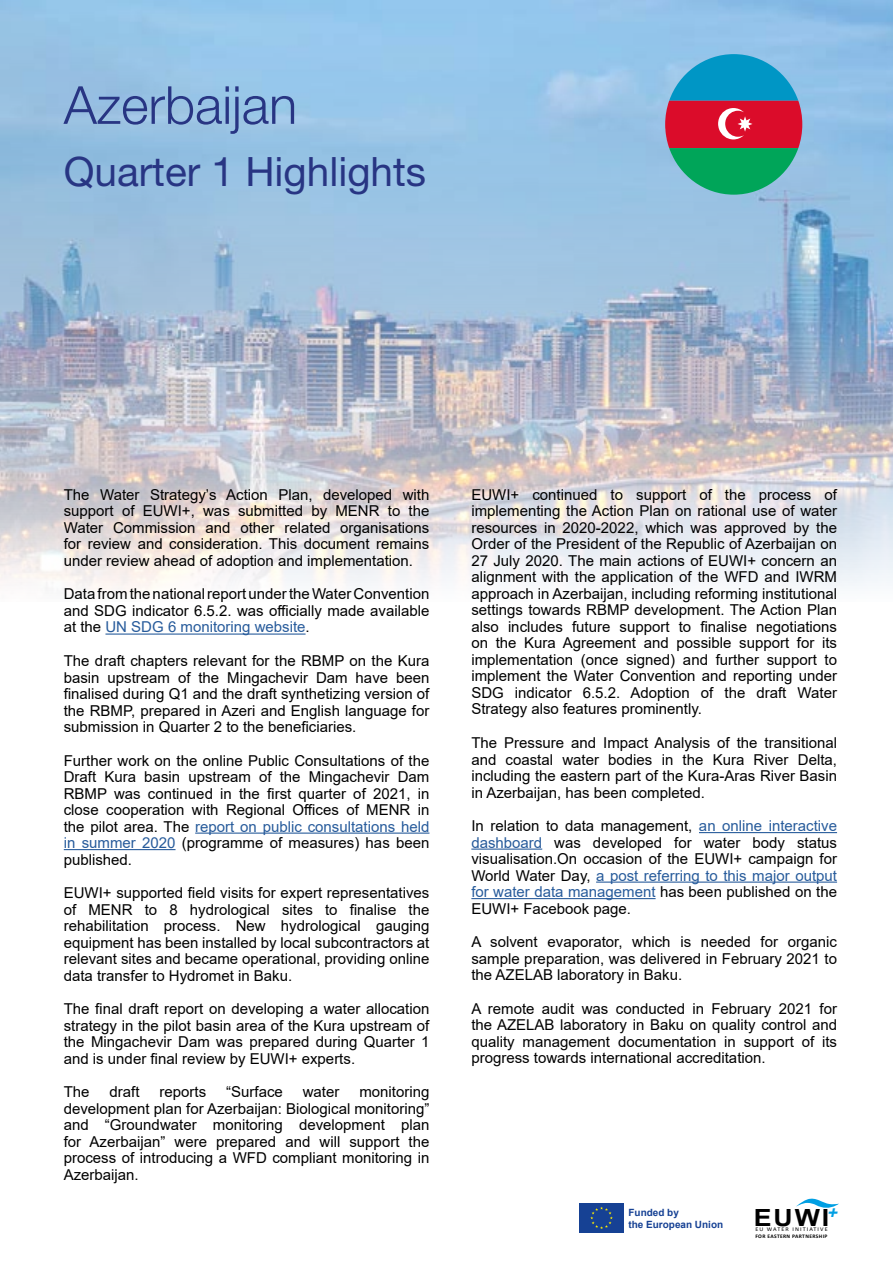
<style>
.page{position:relative;width:893px;height:1263px;background:#fff}
.page>*{position:absolute;margin:0;border:0;box-sizing:border-box;transform-origin:0 0}
.t1{font:300 52.5px "Helvetica Neue LT Std";color:#283583}
.t2{font:40.5px "Helvetica Neue LT Std";color:#283583}
.t3{font:700 23.7px "Arial";color:#000;scale:1.13 1}
.t4{font:italic 700 expanded 17.25px "Helvetica Neue LT Std";color:#009fe3}
.t5{font:15px/16.5px "Arial";color:#000;text-align:justify}
.t6{font:700 9.9px/12px "Arial";color:#164194}
.t7{font:5.7px "Calibri";letter-spacing:.175em;color:#000;scale:1.07 1}
.t8{font:700 5.4px "Calibri";letter-spacing:.065em;color:#000}
.s1{color:#275b9b}
</style>
<div class="page">
<img style="left:0;top:0;width:893px;height:591px">
<svg style="left:665px;top:54px;width:137px;height:141px;background:#687a85"></svg>
<img style="left:665px;top:125px;width:10px;height:35px">
<hr style="left:105px;top:633px;width:201px;height:2px;background:#275b9b">
<hr style="left:195px;top:832px;width:234px;height:2px;background:#275b9b">
<hr style="left:64px;top:849px;width:112px;height:1px;background:#275b9b">
<hr style="left:699px;top:832px;width:138px;height:1px;background:#275b9b">
<hr style="left:471px;top:848px;width:71px;height:2px;background:#275b9b">
<hr style="left:596px;top:881px;width:241px;height:2px;background:#275b9b">
<hr style="left:471px;top:898px;width:185px;height:1px;background:#275b9b">
<div style="left:579px;top:1203px;width:45px;height:30px;background:#164194"></div>
<svg style="left:590px;top:1207px;width:23px;height:22px"></svg>
<svg style="left:796px;top:1198px;width:43px;height:10px"></svg>
<h1 class="t1" style="left:64px;top:73px;width:235px">Azerbaijan</h1>
<h2 class="t2" style="left:64px;top:147px;width:364px">Quarter 1 Highlights</h2>
<p class="t5" style="left:64px;top:486px;width:367px">The Water Strategy’s Action Plan, developed with support of EUWI+, was submitted by MENR to the Water Commission and other related organisations for review and consideration. This document remains under review ahead of adoption and implementation.</p>
<p class="t5" style="left:64px;top:586px;width:367px">Data from the national report under the Water Convention and SDG indicator 6.5.2. was officially made available at the <span class="s1">UN SDG 6 monitoring website</span>.</p>
<p class="t5" style="left:64px;top:652px;width:367px">The draft chapters relevant for the RBMP on the Kura basin upstream of the Mingachevir Dam have been finalised during Q1 and the draft synthetizing version of the RBMP, prepared in Azeri and English language for submission in Quarter 2 to the beneficiaries.</p>
<p class="t5" style="left:64px;top:752px;width:367px">Further work on the online Public Consultations of the Draft Kura basin upstream of the Mingachevir Dam RBMP was continued in the first quarter of 2021, in close cooperation with Regional Offices of MENR in the pilot area. The <span class="s1">report on public consultations held in summer 2020</span> (programme of measures) has been published.</p>
<p class="t5" style="left:64px;top:884px;width:367px">EUWI+ supported field visits for expert representatives of MENR to 8 hydrological sites to finalise the rehabilitation process. New hydrological gauging equipment has been installed by local subcontractors at relevant sites and became operational, providing online data transfer to Hydromet in Baku.</p>
<p class="t5" style="left:64px;top:1000px;width:367px">The final draft report on developing a water allocation strategy in the pilot basin area of the Kura upstream of the Mingachevir Dam was prepared during Quarter 1 and is under final review by EUWI+ experts.</p>
<p class="t5" style="left:64px;top:1083px;width:27px">The</p>
<p class="t5" style="left:110px;top:1083px;width:32px">draft</p>
<p class="t5" style="left:160px;top:1083px;width:48px">reports</p>
<p class="t5" style="left:226px;top:1083px;width:58px">“Surface</p>
<p class="t5" style="left:303px;top:1083px;width:38px">water</p>
<p class="t5" style="left:64px;top:1083px;width:367px;text-indent:296px">monitoring development plan for Azerbaijan: Biological monitoring” and “Groundwater monitoring development plan for Azerbaijan” were prepared and will support the process of introducing a WFD compliant monitoring in Azerbaijan.</p>
<p class="t5" style="left:471px;top:486px;width:367px">EUWI+ continued to support of the process of implementing the Action Plan on rational use of water resources in 2020-2022, which was approved by the Order of the President of the Republic of Azerbaijan on 27 July 2020. The main actions of EUWI+ concern an alignment with the application of the WFD and IWRM approach in Azerbaijan, including reforming institutional settings towards RBMP development. The Action Plan also includes future support to finalise negotiations on the Kura Agreement and possible support for its implementation (once signed) and further support to implement the Water Convention and reporting under SDG indicator 6.5.2. Adoption of the draft Water Strategy also features prominently.</p>
<p class="t5" style="left:471px;top:734px;width:367px">The Pressure and Impact Analysis of the transitional and coastal water bodies in the Kura River Delta, including the eastern part of the Kura-Aras River Basin in Azerbaijan, has been completed.</p>
<p class="t5" style="left:471px;top:817px;width:367px">In relation to data management, <span class="s1">an online interactive dashboard</span> was developed for water body status visualisation.On occasion of the EUWI+ campaign for World Water Day, <span class="s1">a post referring to this major output for water data management</span> has been published on the EUWI+ Facebook page.</p>
<p class="t5" style="left:471px;top:933px;width:367px">A solvent evaporator, which is needed for organic sample preparation, was delivered in February 2021 to the AZELAB laboratory in Baku.</p>
<p class="t5" style="left:471px;top:1000px;width:367px">A remote audit was conducted in February 2021 for the AZELAB laboratory in Baku on quality control and quality management documentation in support of its progress towards international accreditation.</p>
<p class="t4" style="left:827px;top:1200px;width:12px">+</p>
<p class="t6" style="left:628px;top:1206px;width:96px">Funded by<br>the European Union</p>
<h3 class="t3" style="left:754px;top:1200px;width:68px">EUWI</h3>
<p class="t7" style="left:755px;top:1225px;width:69px">EU WATER INITIATIVE</p>
<p class="t8" style="left:755px;top:1232px;width:74px">FOR EASTERN PARTNERSHIP</p>
</div>
